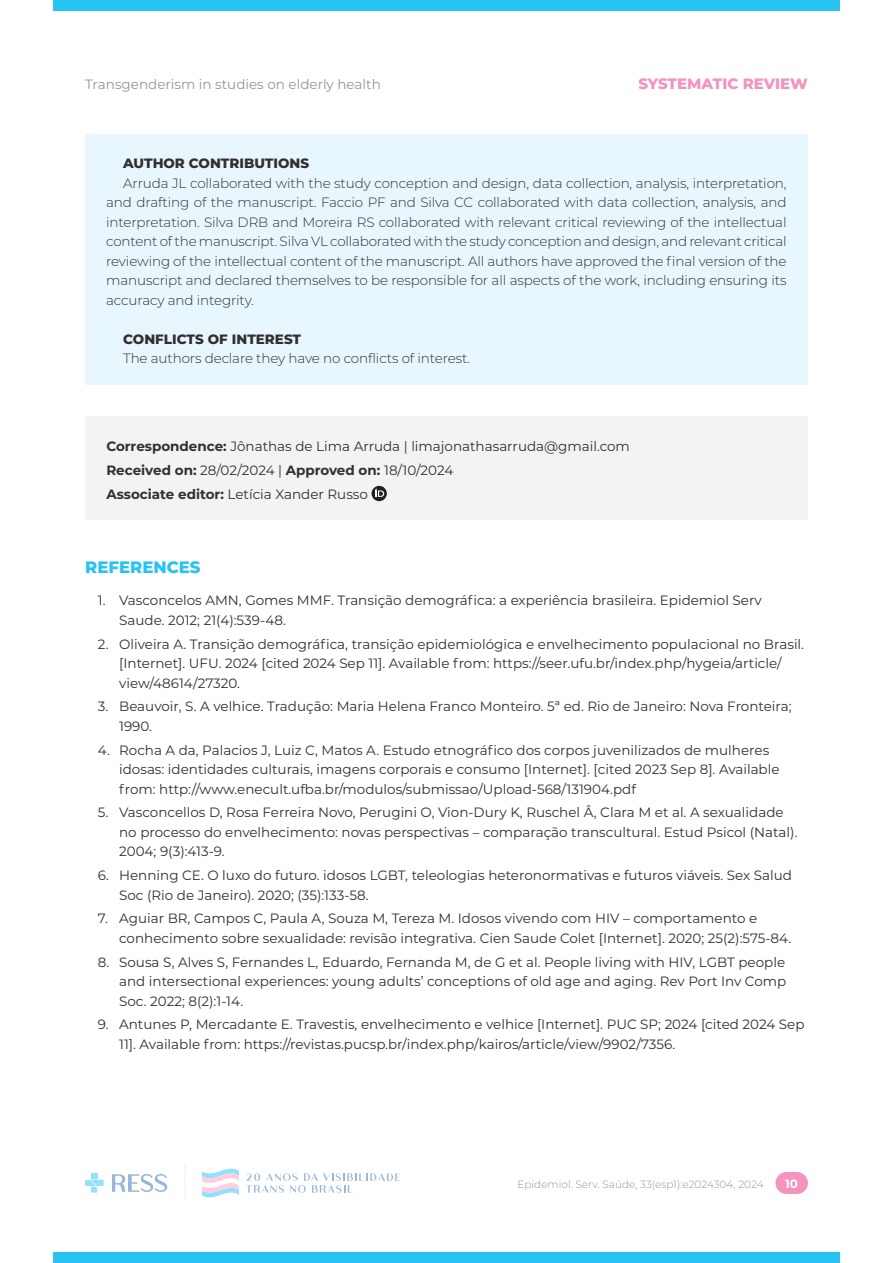
<style>
.page{position:relative;width:893px;height:1263px;background:#fff}
.page>*{position:absolute;margin:0;border:0;box-sizing:border-box;transform-origin:0 0}
.subtitulo{font:800 16.5px "Montserrat";color:#27c3f3}
.t1{font:800 15px "Montserrat";letter-spacing:-.005em;color:#f393be}
.correspondencia{font:13.5px/19.5px "Montserrat";color:#312f30}
.contribuicoes{font:300 13.5px/19.5px "Montserrat";letter-spacing:-.01em;color:#312f30;text-align:justify}
.conflitos{font:300 13.5px "Montserrat";letter-spacing:-.01em;color:#312f30}
.correspondencia-2{font:700 13.5px "Montserrat";color:#312f30}
.t2{font:13.5px "Montserrat";color:#939598}
.contribuicao_titulo{font:800 13.5px "Montserrat";color:#312f30}
.t3{font:700 12px "Montserrat";color:#fff}
.t4{font:300 10.5px "Montserrat";color:#939598}
.s1{font-weight:700}
.s2{font-weight:400}
</style>
<div class="page">
<div style="left:53px;top:0;width:787px;height:11px;background:#27c3f3"></div>
<div style="left:53px;top:1252px;width:787px;height:11px;background:#27c3f3"></div>
<div style="left:775px;top:1172px;width:22px;height:22px;background:#f393be;border-radius:50%"></div>
<div style="left:786px;top:1172px;width:22px;height:22px;background:#f393be;border-radius:50%"></div>
<div style="left:786px;top:1172px;width:11px;height:22px;background:#f393be"></div>
<hr style="left:184px;top:1164px;width:1px;height:37px;background:#ededed">
<svg style="left:85px;top:1173px;width:19px;height:19px"></svg>
<svg style="left:112px;top:1174px;width:55px;height:18px"></svg>
<svg style="left:202px;top:1168px;width:37px;height:30px"></svg>
<svg style="left:246px;top:1173px;width:154px;height:20px"></svg>
<div style="left:85px;top:134px;width:723px;height:251px;background:#e8f6fd"></div>
<div style="left:85px;top:417px;width:723px;height:103px;background:#f2f3f4"></div>
<div style="left:372px;top:486px;width:15px;height:15px;background:#231f20;border-radius:50%"></div>
<svg style="left:375px;top:489px;width:9px;height:8px"></svg>
<p class="t2" style="left:85px;top:75px;width:297px">Transgenderism in studies on elderly health</p>
<p class="t1" style="left:638px;top:73px;width:171px">SYSTEMATIC REVIEW</p>
<p class="contribuicao_titulo" style="left:123px;top:154px;width:187px">AUTHOR CONTRIBUTIONS</p>
<p class="contribuicoes" style="left:106px;top:173px;width:682px;text-indent:17px">Arruda JL collaborated with the study conception and design, data collection, analysis, interpretation, and drafting of the manuscript. Faccio PF and Silva CC collaborated with data collection, analysis, and interpretation. Silva DRB and Moreira RS collaborated with relevant critical reviewing of the intellectual content of the manuscript. Silva VL collaborated with the study conception and design, and relevant critical reviewing of the intellectual content of the manuscript. All authors have approved the final version of the manuscript and declared themselves to be responsible for all aspects of the work, including ensuring its accuracy and integrity.</p>
<p class="contribuicao_titulo" style="left:123px;top:329px;width:179px">CONFLICTS OF INTEREST</p>
<p class="conflitos" style="left:123px;top:349px;width:348px">The authors declare they have no conflicts of interest.</p>
<p class="correspondencia" style="left:106px;top:436px;width:525px"><span class="s1">Correspondence:</span> Jônathas de Lima Arruda | limajonathasarruda@gmail.com</p>
<p class="correspondencia-2" style="left:106px;top:460px;width:348px">Received on: <span class="s2">28/02/2024 |</span> Approved on: <span class="s2">18/10/2024</span></p>
<p class="correspondencia" style="left:106px;top:484px;width:263px"><span class="s1">Associate editor:</span> Letícia Xander Russo</p>
<p class="subtitulo" style="left:85px;top:555px;width:117px">REFERENCES</p>
<p class="correspondencia" style="left:119px;top:590px;width:644px;text-indent:-21px">1. Vasconcelos AMN, Gomes MMF. Transição demográfica: a experiência brasileira. Epidemiol Serv<br>Saude. 2012; 21(4):539-48.</p>
<p class="correspondencia" style="left:119px;top:633px;width:686px;text-indent:-21px">2. Oliveira A. Transição demográfica, transição epidemiológica e envelhecimento populacional no Brasil. [Internet]. UFU. 2024 [cited 2024 Sep 11]. Available from: https://seer.ufu.br/index.php/hygeia/article/ view/48614/27320.</p>
<p class="correspondencia" style="left:119px;top:696px;width:674px;text-indent:-21px">3. Beauvoir, S. A velhice. Tradução: Maria Helena Franco Monteiro. 5ª ed. Rio de Janeiro: Nova Fronteira;<br>1990.</p>
<p class="correspondencia" style="left:119px;top:739px;width:662px;text-indent:-21px">4. Rocha A da, Palacios J, Luiz C, Matos A. Estudo etnográfico dos corpos juvenilizados de mulheres idosas: identidades culturais, imagens corporais e consumo [Internet]. [cited 2023 Sep 8]. Available from: http://www.enecult.ufba.br/modulos/submissao/Upload-568/131904.pdf</p>
<p class="correspondencia" style="left:119px;top:802px;width:680px;text-indent:-21px">5. Vasconcellos D, Rosa Ferreira Novo, Perugini O, Vion-Dury K, Ruschel Â, Clara M et al. A sexualidade no processo do envelhecimento: novas perspectivas – comparação transcultural. Estud Psicol (Natal).<br>2004; 9(3):413-9.</p>
<p class="correspondencia" style="left:119px;top:865px;width:674px;text-indent:-21px">6. Henning CE. O luxo do futuro. idosos LGBT, teleologias heteronormativas e futuros viáveis. Sex Salud<br>Soc (Rio de Janeiro). 2020; (35):133-58.</p>
<p class="correspondencia" style="left:119px;top:908px;width:674px;text-indent:-21px">7. Aguiar BR, Campos C, Paula A, Souza M, Tereza M. Idosos vivendo com HIV – comportamento e conhecimento sobre sexualidade: revisão integrativa. Cien Saude Colet [Internet]. 2020; 25(2):575-84.</p>
<p class="correspondencia" style="left:119px;top:951px;width:669px;text-align:justify;text-indent:-21px">8. Sousa S, Alves S, Fernandes L, Eduardo, Fernanda M, de G et al. People living with HIV, LGBT people and intersectional experiences: young adults’ conceptions of old age and aging. Rev Port Inv Comp Soc. 2022; 8(2):1-14.</p>
<p class="correspondencia" style="left:119px;top:1014px;width:687px;text-indent:-21px">9. Antunes P, Mercadante E. Travestis, envelhecimento e velhice [Internet]. PUC SP; 2024 [cited 2024 Sep<br>11]. Available from: https://revistas.pucsp.br/index.php/kairos/article/view/9902/7356.</p>
<p class="t4" style="left:517px;top:1177px;width:248px">Epidemiol. Serv. Saúde, 33(esp1):e2024304, 2024</p>
<p class="t3" style="left:785px;top:1175px;width:14px">10</p>
</div>
